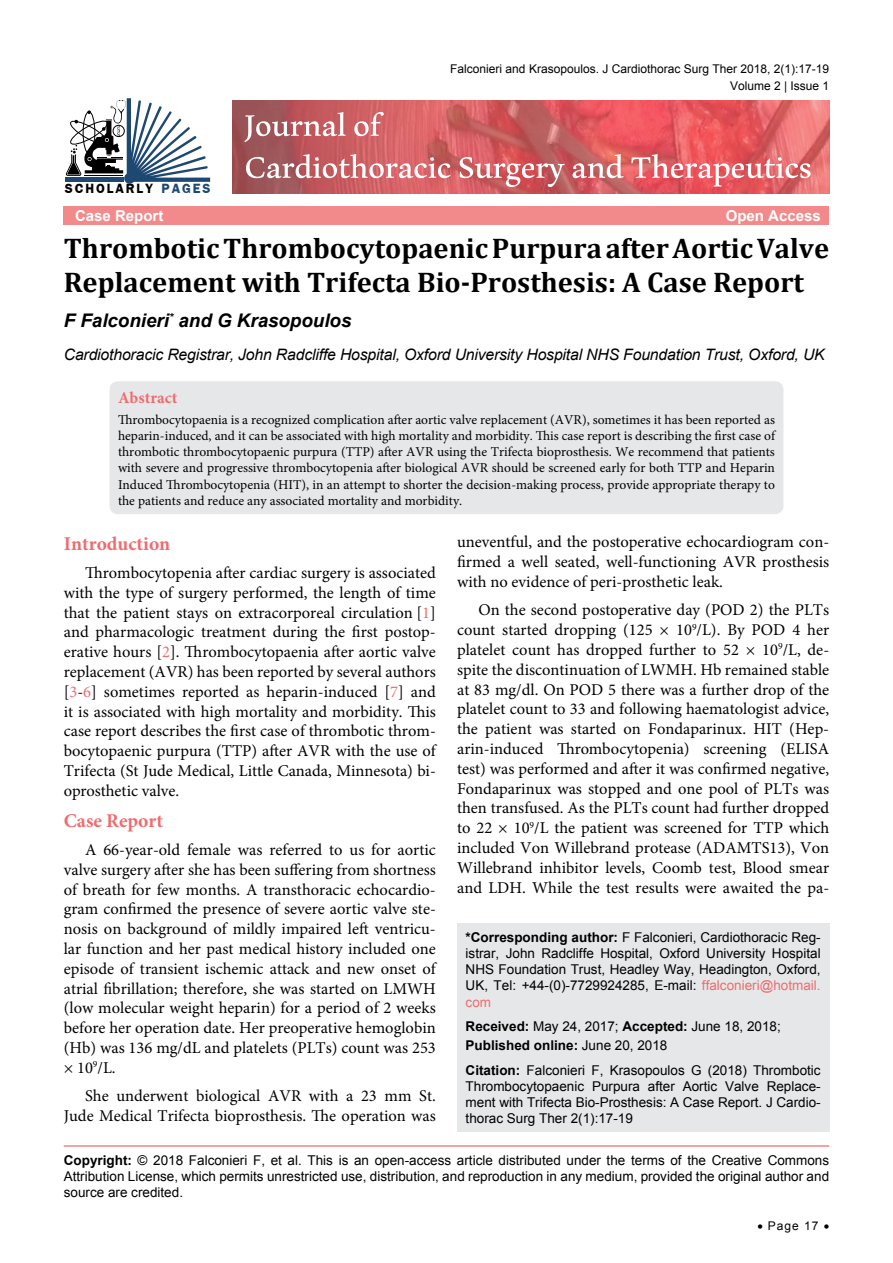
<style>
.page{position:relative;width:893px;height:1263px;background:#fff}
.page>*{position:absolute;margin:0;border:0;box-sizing:border-box;transform-origin:0 0}
.t1{font:52.5px/42px "Aldhabi";color:#fff}
.t2{font:700 28.5px/34.2px "Cambria";color:#000}
.t3{font:21.15px "Freesia UPC Bold";letter-spacing:.09em;color:#000}
.t4{font:700 19.5px "Minion Pro";color:#ef6c6f}
.t5{font:italic 700 18.75px "Arial";color:#000}
.t6{font:16.5px/19.8px "Minion Pro";color:#000;text-align:justify}
.t7{font:700 16.5px "Minion Pro";color:#ef6c6f}
.t8{font:italic 15.75px "Arial";letter-spacing:-.01em;color:#000}
.t9{font:700 15px "Arial";color:#fff}
.t10{font:13.5px/16.2px "Arial";color:#000;text-align:justify}
.t11{font:13.5px/16.2px "Minion Pro";color:#000;text-align:justify}
.t12{font:700 13.5px/18.8px "Arial";color:#000}
.t13{font:12px/17.2px "Arial";color:#000;text-align:right}
.s1{color:#1d4871}
.s2{color:#ef6c6f}
.s3{font-weight:700}
.s4{font-weight:400}
</style>
<div class="page">
<div style="left:457px;top:923px;width:372px;height:209px;background:#e6e7e8"></div>
<hr style="left:64px;top:1145px;width:765px;height:2px;background:#ef6c6f">
<div style="left:64px;top:207px;width:765px;height:18px;background:#f2898b"></div>
<hr style="left:65px;top:178px;width:59px;height:4px;background:#1d4871">
<svg style="left:66px;top:98px;width:144px;height:84px"></svg>
<div style="left:124px;top:173px;width:11px;height:11px;background:#1d4871;border-radius:50%"></div>
<img style="left:233px;top:100px;width:596px;height:93px">
<div style="left:109px;top:381px;width:674px;height:133px;background:#e6e7e8;border-radius:9px"></div>
<p class="t3" style="left:65px;top:173px;width:147px">SCHOLARLY <span class="s1">PAGES</span></p>
<p class="t13" style="left:450px;top:60px;width:380px">Falconieri and Krasopoulos. J Cardiothorac Surg Ther 2018, 2(1):17-19<br>Volume 2 | Issue 1</p>
<h1 class="t1" style="left:244px;top:100px;width:569px">Journal of<br>Cardiothoracic Surgery and Therapeutics</h1>
<p class="t9" style="left:75px;top:206px;width:90px">Case Report</p>
<p class="t9" style="left:726px;top:206px;width:97px">Open Access</p>
<h2 class="t2" style="left:64px;top:230px;width:767px">Thrombotic Thrombocytopaenic Purpura after Aortic Valve<br>Replacement with Trifecta Bio-Prosthesis: A Case Report</h2>
<p class="t5" style="left:64px;top:308px;width:289px">F Falconieri<sup>*</sup> and G Krasopoulos</p>
<p class="t8" style="left:64px;top:344px;width:762px">Cardiothoracic Registrar, John Radcliffe Hospital, Oxford University Hospital NHS Foundation Trust, Oxford, UK</p>
<p class="t7" style="left:118px;top:386px;width:61px">Abstract</p>
<p class="t11" style="left:118px;top:411px;width:658px">Thrombocytopaenia is a recognized complication after aortic valve replacement (AVR), sometimes it has been reported as heparin-induced, and it can be associated with high mortality and morbidity. This case report is describing the first case of thrombotic thrombocytopaenic purpura (TTP) after AVR using the Trifecta bioprosthesis. We recommend that patients with severe and progressive thrombocytopenia after biological AVR should be screened early for both TTP and Heparin Induced Thrombocytopenia (HIT), in an attempt to shorter the decision-making process, provide appropriate therapy to the patients and reduce any associated mortality and morbidity.</p>
<p class="t4" style="left:64px;top:530px;width:108px">Introduction</p>
<p class="t6" style="left:64px;top:563px;width:374px;text-indent:21px">Thrombocytopenia after cardiac surgery is associated with the type of surgery performed, the length of time that the patient stays on extracorporeal circulation [<span class="s2">1</span>] and pharmacologic treatment during the first postop&shy;erative hours [<span class="s2">2</span>]. Thrombocytopaenia after aortic valve replacement (AVR) has been reported by several authors [<span class="s2">3</span>-<span class="s2">6</span>] sometimes reported as heparin-induced [<span class="s2">7</span>] and it is associated with high mortality and morbidity. This case report describes the first case of thrombotic throm&shy;bocytopaenic purpura (TTP) after AVR with the use of Trifecta (St Jude Medical, Little Canada, Minnesota) bi&shy;oprosthetic valve.</p>
<p class="t4" style="left:64px;top:807px;width:101px">Case Report</p>
<p class="t6" style="left:64px;top:840px;width:374px;text-indent:21px">A 66-year-old female was referred to us for aortic valve surgery after she has been suffering from shortness of breath for few months. A transthoracic echocardio&shy;gram confirmed the presence of severe aortic valve ste&shy;nosis on background of mildly impaired left ventricu&shy;lar function and her past medical history included one episode of transient ischemic attack and new onset of atrial fibrillation; therefore, she was started on LMWH (low molecular weight heparin) for a period of 2 weeks before her operation date. Her preoperative hemoglobin (Hb) was 136 mg/dL and platelets (PLTs) count was 253 × 10<sup>9</sup>/L.</p>
<p class="t6" style="left:64px;top:1086px;width:374px;text-align:right">She underwent biological AVR with a 23 mm St.<br>Jude Medical Trifecta bioprosthesis. The operation was</p>
<p class="t6" style="left:457px;top:532px;width:374px">uneventful, and the postoperative echocardiogram con&shy;firmed a well seated, well-functioning AVR prosthesis with no evidence of peri-prosthetic leak.</p>
<p class="t6" style="left:457px;top:600px;width:374px;text-indent:21px">On the second postoperative day (POD 2) the PLTs count started dropping (125 × 10<sup>9</sup>/L). By POD 4 her platelet count has dropped further to 52 × 10<sup>9</sup>/L, de&shy;spite the discontinuation of LWMH. Hb remained stable at 83 mg/dl. On POD 5 there was a further drop of the platelet count to 33 and following haematologist advice, the patient was started on Fondaparinux. HIT (Hep&shy;arin-induced Thrombocytopenia) screening (ELISA test) was performed and after it was confirmed negative, Fondaparinux was stopped and one pool of PLTs was then transfused. As the PLTs count had further dropped to 22 × 10<sup>9</sup>/L the patient was screened for TTP which included Von Willebrand protease (ADAMTS13), Von Willebrand inhibitor levels, Coomb test, Blood smear and LDH. While the test results were awaited the pa-</p>
<p class="t10" style="left:466px;top:929px;width:357px"><span class="s3">*Corresponding author:</span> F Falconieri, Cardiothoracic Reg&shy;istrar, John Radcliffe Hospital, Oxford University Hospital NHS Foundation Trust, Headley Way, Headington, Oxford, UK, Tel: +44-(0)-7729924285, E-mail: <span class="s2">ffalconieri@hotmail. com</span></p>
<p class="t12" style="left:466px;top:1018px;width:317px">Received: <span class="s4">May 24, 2017;</span> Accepted: <span class="s4">June 18, 2018;<br></span>Published online: <span class="s4">June 20, 2018</span></p>
<p class="t10" style="left:466px;top:1062px;width:357px"><span class="s3">Citation:</span> Falconieri F, Krasopoulos G (2018) Thrombotic Thrombocytopaenic Purpura after Aortic Valve Replace&shy;ment with Trifecta Bio-Prosthesis: A Case Report. J Cardio&shy;thorac Surg Ther 2(1):17-19</p>
<p class="t10" style="left:64px;top:1152px;width:767px"><span class="s3">Copyright:</span> © 2018 Falconieri F, et al. This is an open-access article distributed under the terms of the Creative Commons Attribution License, which permits unrestricted use, distribution, and reproduction in any medium, provided the original author and source are credited.</p>
<p class="t13" style="left:757px;top:1217px;width:73px">• Page 17 •</p>
</div>
